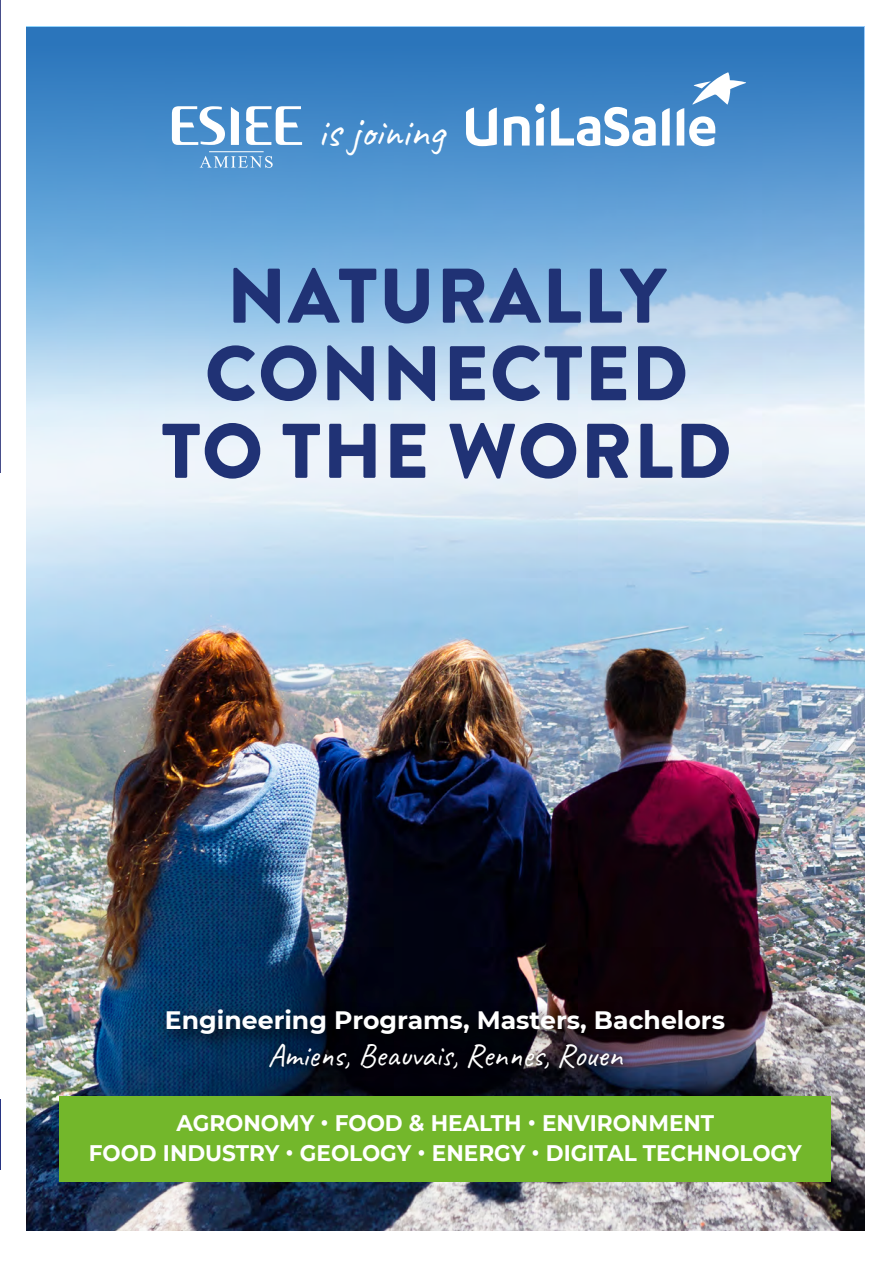
<style>
.page{position:relative;width:893px;height:1263px;background:#fff}
.page>*{position:absolute;margin:0;border:0;box-sizing:border-box;transform-origin:0 0}
.t1{font:900 77.25px/77.6px "Brandon Grotesque";letter-spacing:.02em;color:#203275;text-align:center}
.t2{font:42.6px "Caveat";color:#fff}
.t3{font:32.4px "Caveat";color:#fff}
.t4{font:700 25.2px "Montserrat";color:#fff}
.t5{font:700 22.5px/30px "Montserrat";color:#fff;text-align:center;scale:.96 1}
</style>
<div class="page">
<hr style="left:0;top:0;width:1px;height:473px;background:#484e8b">
<hr style="left:0;top:1099px;width:1px;height:70px;background:#283583">
<img style="left:27px;top:427px;width:837px;height:804px">
<svg style="left:27px;top:27px;width:837px;height:400px;background:#7aaedb"></svg>
<div style="left:535px;top:104px;width:10px;height:9px;background:#fff;border-radius:50%"></div>
<svg style="left:551px;top:107px;width:105px;height:39px"></svg>
<svg style="left:662px;top:108px;width:8px;height:38px"></svg>
<svg style="left:504px;top:116px;width:26px;height:30px"></svg>
<svg style="left:466px;top:107px;width:31px;height:39px"></svg>
<svg style="left:536px;top:117px;width:8px;height:29px"></svg>
<svg style="left:677px;top:72px;width:69px;height:74px"></svg>
<svg style="left:200px;top:156px;width:73px;height:12px"></svg>
<hr style="left:209px;top:151px;width:55px;height:1px;background:#fff">
<svg style="left:172px;top:106px;width:53px;height:39px"></svg>
<svg style="left:231px;top:107px;width:8px;height:38px"></svg>
<svg style="left:246px;top:106px;width:56px;height:39px"></svg>
<svg style="left:158px;top:1000px;width:588px;height:56px;background:#13192a"></svg>
<svg style="left:261px;top:1035px;width:370px;height:42px;background:#101320"></svg>
<div style="left:59px;top:1096px;width:772px;height:85px;background:#73b72b"></div>
<h2 class="t2" style="left:318px;top:105px;width:128px">is joining</h2>
<h1 class="t1" style="left:161px;top:258px;width:572px">NATURALLY<br>CONNECTED<br>TO THE WORLD</h1>
<p class="t4" style="left:165px;top:1001px;width:562px">Engineering Programs, Masters, Bachelors</p>
<h3 class="t3" style="left:268px;top:1035px;width:356px">Amiens, Beauvais, Rennes, Rouen</h3>
<p class="t5" style="left:89px;top:1107px;width:744px">AGRONOMY • FOOD &amp; HEALTH • ENVIRONMENT<br>FOOD INDUSTRY • GEOLOGY • ENERGY • DIGITAL TECHNOLOGY</p>
</div>
